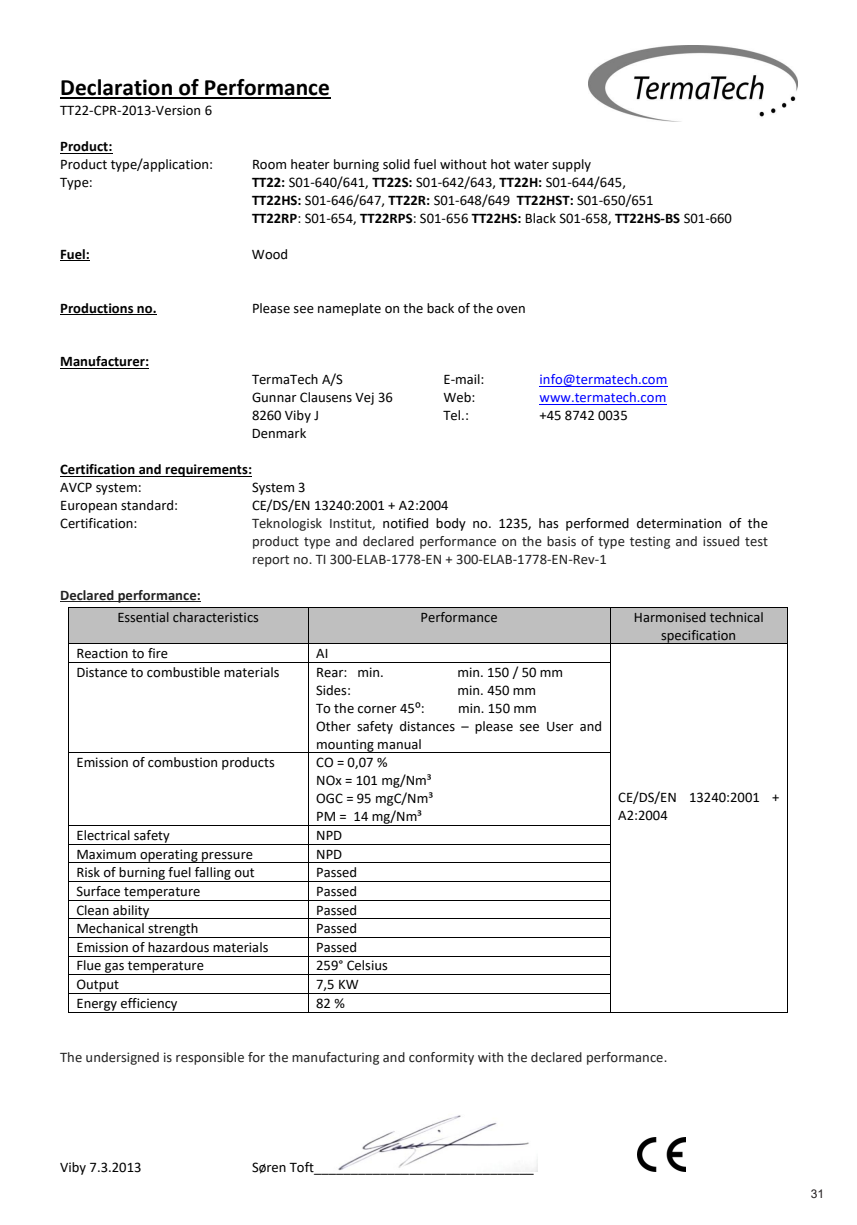
<style>
.page{position:relative;width:857px;height:1225px;background:#fff}
.page>*{position:absolute;margin:0;border:0;box-sizing:border-box;transform-origin:0 0}
.t1{font:700 23.4px "Calibri";color:#000}
.t2{font:14.6px/18px "Calibri";color:#000}
.t3{font:14.6px/18px "Calibri";color:#222;text-align:justify}
.t4{font:700 14.6px "Calibri";letter-spacing:.005em;color:#000}
.t5{font:14.6px "Calibri";color:#00f}
.t6{font:700 14.6px "Calibri";letter-spacing:.005em;color:#222}
.t7{font:12px "Arial";color:#231f20}
.s1{font-weight:700}
.s2{color:#000}
</style>
<div class="page">
<img style="left:588px;top:45px;width:209px;height:76px">
<hr style="left:60px;top:98px;width:270px;height:1px;background:#000">
<hr style="left:60px;top:153px;width:52px;height:1px;background:#000">
<hr style="left:60px;top:260px;width:30px;height:1px;background:#000">
<hr style="left:60px;top:314px;width:96px;height:1px;background:#000">
<hr style="left:60px;top:368px;width:89px;height:1px;background:#000">
<hr style="left:539px;top:386px;width:128px;height:1px;background:#00f">
<hr style="left:539px;top:404px;width:127px;height:1px;background:#00f">
<hr style="left:60px;top:475px;width:192px;height:1px;background:#000">
<hr style="left:60px;top:601px;width:141px;height:1px;background:#222">
<img style="left:637px;top:1137px;width:48px;height:35px">
<div style="left:69px;top:607px;width:239px;height:36px;background:#bfbfbf"></div>
<div style="left:308px;top:607px;width:301px;height:36px;background:#bfbfbf"></div>
<div style="left:610px;top:607px;width:176px;height:36px;background:#bfbfbf"></div>
<hr style="left:69px;top:607px;width:239px;height:1px;background:#000">
<hr style="left:308px;top:607px;width:301px;height:1px;background:#000">
<hr style="left:610px;top:607px;width:176px;height:1px;background:#000">
<hr style="left:68px;top:607px;width:1px;height:36px;background:#000">
<hr style="left:308px;top:607px;width:1px;height:36px;background:#000">
<hr style="left:609px;top:607px;width:1px;height:36px;background:#000">
<hr style="left:786px;top:607px;width:1px;height:36px;background:#000">
<hr style="left:69px;top:643px;width:239px;height:1px;background:#000">
<hr style="left:308px;top:643px;width:301px;height:1px;background:#000">
<hr style="left:610px;top:643px;width:176px;height:1px;background:#000">
<svg style="left:68px;top:643px;width:1px;height:20px"></svg>
<hr style="left:69px;top:662px;width:239px;height:1px;background:#000">
<svg style="left:308px;top:644px;width:1px;height:18px"></svg>
<hr style="left:308px;top:662px;width:301px;height:1px;background:#000">
<hr style="left:68px;top:663px;width:1px;height:89px;background:#000">
<hr style="left:308px;top:663px;width:1px;height:89px;background:#000">
<hr style="left:609px;top:663px;width:1px;height:89px;background:#000">
<hr style="left:786px;top:663px;width:1px;height:89px;background:#000">
<hr style="left:69px;top:752px;width:239px;height:1px;background:#000">
<hr style="left:308px;top:752px;width:301px;height:1px;background:#000">
<hr style="left:68px;top:753px;width:1px;height:72px;background:#000">
<hr style="left:308px;top:753px;width:1px;height:72px;background:#000">
<hr style="left:609px;top:753px;width:1px;height:72px;background:#000">
<hr style="left:786px;top:753px;width:1px;height:72px;background:#000">
<hr style="left:69px;top:825px;width:239px;height:1px;background:#000">
<hr style="left:308px;top:825px;width:301px;height:1px;background:#000">
<hr style="left:69px;top:843px;width:239px;height:1px;background:#000">
<hr style="left:308px;top:843px;width:301px;height:1px;background:#000">
<hr style="left:69px;top:862px;width:239px;height:1px;background:#000">
<hr style="left:308px;top:862px;width:301px;height:1px;background:#000">
<hr style="left:69px;top:881px;width:239px;height:1px;background:#000">
<hr style="left:308px;top:881px;width:301px;height:1px;background:#000">
<hr style="left:69px;top:899px;width:239px;height:1px;background:#000">
<hr style="left:308px;top:899px;width:301px;height:1px;background:#000">
<hr style="left:69px;top:918px;width:239px;height:1px;background:#000">
<hr style="left:308px;top:918px;width:301px;height:1px;background:#000">
<hr style="left:69px;top:937px;width:239px;height:1px;background:#000">
<hr style="left:308px;top:937px;width:301px;height:1px;background:#000">
<hr style="left:69px;top:955px;width:239px;height:1px;background:#000">
<hr style="left:308px;top:955px;width:301px;height:1px;background:#000">
<hr style="left:69px;top:974px;width:239px;height:1px;background:#000">
<hr style="left:308px;top:974px;width:301px;height:1px;background:#000">
<hr style="left:69px;top:993px;width:239px;height:1px;background:#000">
<hr style="left:308px;top:993px;width:301px;height:1px;background:#000">
<svg style="left:68px;top:825px;width:1px;height:187px"></svg>
<hr style="left:69px;top:1011px;width:239px;height:1px;background:#000">
<svg style="left:308px;top:826px;width:1px;height:185px"></svg>
<hr style="left:308px;top:1011px;width:301px;height:1px;background:#000">
<hr style="left:610px;top:1011px;width:176px;height:1px;background:#000">
<img style="left:338px;top:1115px;width:199px;height:56px">
<h1 class="t1" style="left:60px;top:71px;width:271px">Declaration of Performance</h1>
<p class="t2" style="left:60px;top:101px;width:153px">TT22-CPR-2013-Version 6</p>
<p class="t4" style="left:60px;top:136px;width:54px">Product:</p>
<p class="t2" style="left:60px;top:155px;width:154px">Product type/application:</p>
<p class="t2" style="left:252px;top:155px;width:340px">Room heater burning solid fuel without hot water supply</p>
<p class="t2" style="left:60px;top:173px;width:34px">Type:</p>
<p class="t2" style="left:252px;top:173px;width:481px"><span class="s1">TT22:</span> S01-640/641, <span class="s1">TT22S:</span> S01-642/643, <span class="s1">TT22H:</span> S01-644/645,<br><span class="s1">TT22HS:</span> S01-646/647, <span class="s1">TT22R:</span> S01-648/649 <span class="s1">TT22HST:</span> S01-650/651<br><span class="s1">TT22RP</span>: S01-654, <span class="s1">TT22RPS</span>: S01-656 <span class="s1">TT22HS:</span> Black S01-658, <span class="s1">TT22HS-BS</span> S01-660</p>
<p class="t4" style="left:60px;top:244px;width:31px">Fuel:</p>
<p class="t2" style="left:252px;top:245px;width:38px">Wood</p>
<p class="t4" style="left:60px;top:297px;width:98px">Productions no.</p>
<p class="t2" style="left:252px;top:298px;width:275px">Please see nameplate on the back of the oven</p>
<p class="t4" style="left:60px;top:351px;width:90px">Manufacturer:</p>
<p class="t2" style="left:252px;top:370px;width:92px">TermaTech A/S</p>
<p class="t2" style="left:443px;top:370px;width:42px">E-mail:</p>
<p class="t5" style="left:539px;top:369px;width:129px">info@termatech.com</p>
<p class="t2" style="left:252px;top:388px;width:142px">Gunnar Clausens Vej 36</p>
<p class="t2" style="left:443px;top:388px;width:33px">Web:</p>
<p class="t5" style="left:539px;top:387px;width:128px">www.termatech.com</p>
<p class="t2" style="left:252px;top:406px;width:68px">8260 Viby J</p>
<p class="t2" style="left:443px;top:406px;width:27px">Tel.:</p>
<p class="t2" style="left:539px;top:406px;width:90px">+45 8742 0035</p>
<p class="t2" style="left:252px;top:424px;width:56px">Denmark</p>
<p class="t4" style="left:60px;top:459px;width:193px">Certification and requirements:</p>
<p class="t2" style="left:60px;top:478px;width:83px">AVCP system:</p>
<p class="t2" style="left:252px;top:478px;width:55px">System 3</p>
<p class="t2" style="left:60px;top:496px;width:119px">European standard:</p>
<p class="t2" style="left:252px;top:496px;width:198px">CE/DS/EN 13240:2001 + A2:2004</p>
<p class="t2" style="left:60px;top:513px;width:79px">Certification:</p>
<p class="t3" style="left:252px;top:513px;width:517px">Teknologisk Institut, <span class="s2">notified body no. 1235, has performed determination of the </span>product type and declared performance on the basis of type testing and issued test report no. TI 300-ELAB-1778-EN + 300-ELAB-1778-EN-Rev-1</p>
<p class="t6" style="left:60px;top:584px;width:142px">Declared performance:</p>
<p class="t2" style="left:117px;top:607px;width:143px">Essential characteristics</p>
<p class="t2" style="left:420px;top:607px;width:79px">Performance</p>
<p class="t2" style="left:633px;top:607px;width:131px;text-align:center">Harmonised technical specification</p>
<p class="t2" style="left:76px;top:644px;width:93px">Reaction to fire</p>
<p class="t2" style="left:316px;top:644px;width:14px">AI</p>
<p class="t2" style="left:76px;top:662px;width:204px">Distance to combustible materials</p>
<p class="t2" style="left:316px;top:662px;width:69px">Rear: min.</p>
<p class="t2" style="left:457px;top:662px;width:107px">min. 150 / 50 mm</p>
<p class="t2" style="left:316px;top:680px;width:36px">Sides:</p>
<p class="t2" style="left:457px;top:680px;width:80px">min. 450 mm</p>
<p class="t2" style="left:316px;top:698px;width:110px">To the corner 45⁰:</p>
<p class="t2" style="left:316px;top:699px;width:287px;text-indent:142px">min. 150 mm<br>Other safety distances – please see User and mounting manual</p>
<p class="t2" style="left:76px;top:753px;width:200px">Emission of combustion products</p>
<p class="t2" style="left:316px;top:753px;width:119px">CO = 0,07 %<br>NOx = 101 mg/Nm³<br>OGC = 95 mgC/Nm³<br>PM = 14 mg/Nm³</p>
<p class="t2" style="left:76px;top:825px;width:95px">Electrical safety</p>
<p class="t2" style="left:316px;top:825px;width:28px">NPD</p>
<p class="t2" style="left:76px;top:844px;width:178px">Maximum operating pressure</p>
<p class="t2" style="left:316px;top:844px;width:28px">NPD</p>
<p class="t2" style="left:76px;top:863px;width:180px">Risk of burning fuel falling out</p>
<p class="t2" style="left:316px;top:863px;width:42px">Passed</p>
<p class="t2" style="left:76px;top:881px;width:125px">Surface temperature</p>
<p class="t2" style="left:316px;top:881px;width:42px">Passed</p>
<p class="t2" style="left:76px;top:900px;width:74px">Clean ability</p>
<p class="t2" style="left:316px;top:900px;width:42px">Passed</p>
<p class="t2" style="left:76px;top:919px;width:123px">Mechanical strength</p>
<p class="t2" style="left:316px;top:919px;width:42px">Passed</p>
<p class="t2" style="left:76px;top:937px;width:193px">Emission of hazardous materials</p>
<p class="t2" style="left:316px;top:937px;width:42px">Passed</p>
<p class="t2" style="left:76px;top:956px;width:129px">Flue gas temperature</p>
<p class="t2" style="left:316px;top:956px;width:73px">259° Celsius</p>
<p class="t2" style="left:76px;top:975px;width:44px">Output</p>
<p class="t2" style="left:316px;top:975px;width:44px">7,5 KW</p>
<p class="t2" style="left:76px;top:993px;width:103px">Energy efficiency</p>
<p class="t2" style="left:316px;top:993px;width:30px">82 %</p>
<p class="t2" style="left:618px;top:787px;width:162px">CE/DS/EN 13240:2001 +<br>A2:2004</p>
<p class="t3" style="left:60px;top:1048px;width:608px">The undersigned is responsible for the manufacturing and conformity with the declared performance.</p>
<p class="t2" style="left:60px;top:1157px;width:83px">Viby 7.3.2013</p>
<p class="t2" style="left:252px;top:1157px;width:283px">Søren Toft______________________________</p>
<p class="t7" style="left:810px;top:1185px;width:15px">31</p>
</div>
